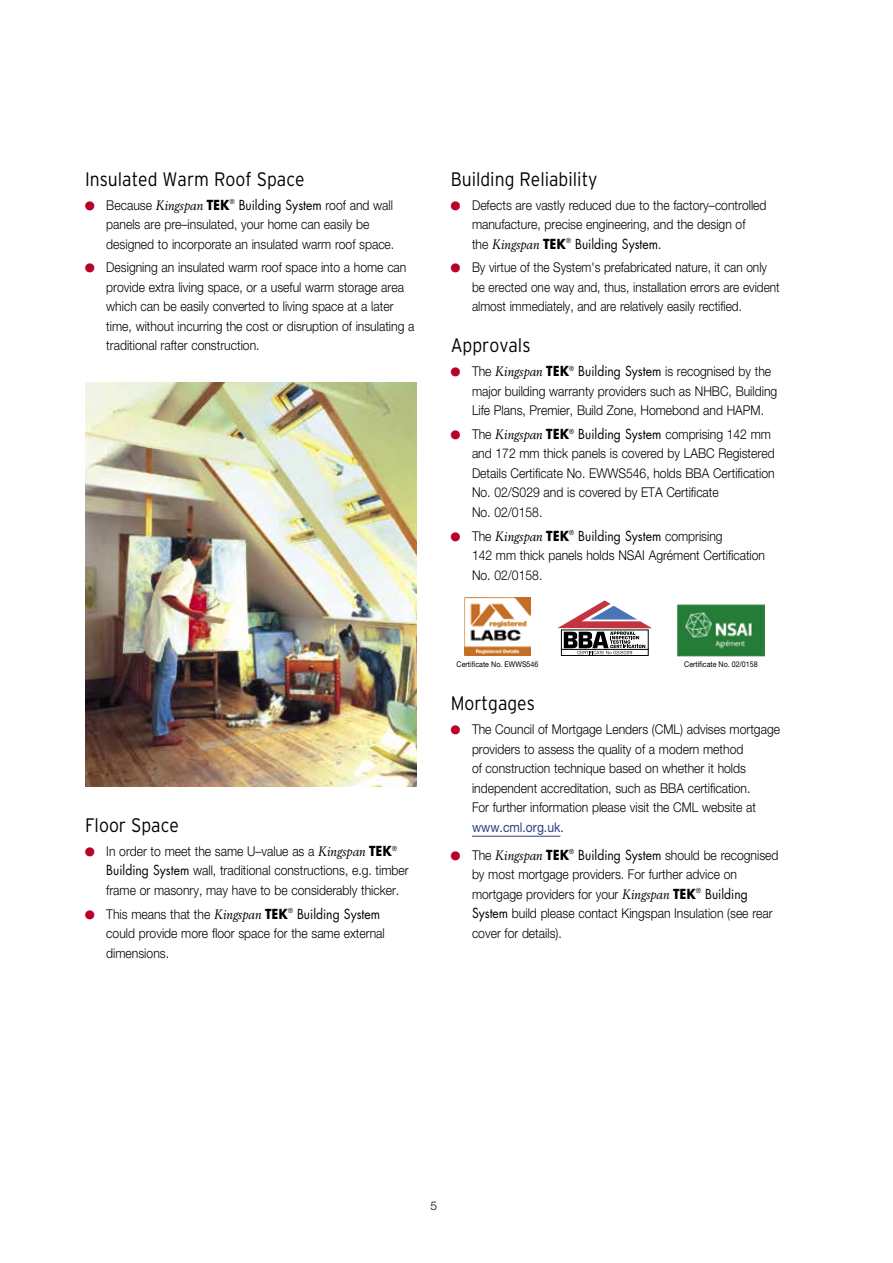
<style>
.page{position:relative;width:893px;height:1263px;background:#fff}
.page>*{position:absolute;margin:0;border:0;box-sizing:border-box;transform-origin:0 0}
.t1{font:300 19.5px "Interstate";color:#000;scale:.9 1}
.t2{font:300 13.5px/19.5px "Helvetica Neue";color:#000;scale:.9 1}
.t3{font:300 13.5px/19.5px "Helvetica Neue";color:#000;scale:.88 1}
.t4{font:13.5px "Futura";color:#000;scale:.9 1}
.t5{font:300 12px "Helvetica Neue";color:#000}
.t6{font:7.8px "Helvetica Neue";color:#000;scale:.9 1}
.s1{color:#b80029}
.s2{font-family:"Berling";font-weight:400;font-style:italic}
.s3{font-family:"Futura";font-weight:700}
.s4{font-family:"Futura";font-weight:400}
.s5{font-family:"Helvetica Neue";font-weight:300}
.s6{font-family:"Berling";font-style:italic}
.s7{font-weight:700}
.s8{font-weight:400;color:#333f7f}
</style>
<div class="page">
<img style="left:85px;top:382px;width:332px;height:404px">
<hr style="left:472px;top:836px;width:88px;height:1px;background:#333f7f">
<svg style="left:558px;top:600px;width:94px;height:56px"></svg>
<img style="left:677px;top:604px;width:88px;height:53px">
<img style="left:464px;top:597px;width:67px;height:59px">
<h1 class="t1" style="left:85px;top:168px;width:245px">Insulated Warm Roof Space</h1>
<p class="t2" style="left:106px;top:195px;width:321px;text-indent:-21px"><span class="s1">●</span> Because <span class="s2">Kingspan</span> <span class="s3">TEK</span><sup>®</sup> <span class="s4">Building System</span> roof and wall panels are pre–insulated, your home can easily be designed to incorporate an insulated warm roof space.</p>
<p class="t2" style="left:106px;top:257px;width:344px;text-indent:-21px"><span class="s1">●</span> Designing an insulated warm roof space into a home can provide extra living space, or a useful warm storage area which can be easily converted to living space at a later time, without incurring the cost or disruption of insulating a traditional rafter construction.</p>
<h1 class="t1" style="left:85px;top:814px;width:106px">Floor Space</h1>
<p class="t2" style="left:106px;top:841px;width:338px;text-indent:-21px"><span class="s1">●</span> In order to meet the same U–value as a <span class="s2">Kingspan</span> <span class="s3">TEK</span><sup>®<br></sup><span class="s4">Building System</span> wall, traditional constructions, e.g. timber frame or masonry, may have to be considerably thicker.</p>
<p class="t2" style="left:106px;top:904px;width:311px;text-indent:-21px"><span class="s1">●</span> This means that the <span class="s2">Kingspan</span> <span class="s3">TEK</span><sup>®</sup> <span class="s4">Building System </span>could provide more floor space for the same external dimensions.</p>
<h1 class="t1" style="left:451px;top:168px;width:165px">Building Reliability</h1>
<p class="t2" style="left:451px;top:195px;width:352px;text-align:center"><span class="s1">●</span> Defects are vastly reduced due to the factory–controlled manufacture, precise engineering, and the design of</p>
<p class="t4" style="left:472px;top:234px;width:212px"><span class="s5">the</span> <span class="s6">Kingspan</span> <span class="s7">TEK</span><sup>®</sup> Building System<span class="s5">.</span></p>
<p class="t3" style="left:472px;top:257px;width:351px;text-indent:-21px"><span class="s1">●</span> By virtue of the System's prefabricated nature, it can only be erected one way and, thus, installation errors are evident almost immediately, and are relatively easily rectified.</p>
<h1 class="t1" style="left:451px;top:335px;width:90px">Approvals</h1>
<p class="t2" style="left:472px;top:361px;width:341px;text-indent:-21px"><span class="s1">●</span> The <span class="s2">Kingspan</span> <span class="s3">TEK</span><sup>®</sup> <span class="s4">Building System</span> is recognised by the major building warranty providers such as NHBC, Building<br>Life Plans, Premier, Build Zone, Homebond and HAPM.</p>
<p class="t2" style="left:472px;top:424px;width:338px;text-indent:-21px"><span class="s1">●</span> The <span class="s2">Kingspan</span> <span class="s3">TEK</span><sup>®</sup> <span class="s4">Building System</span> comprising 142 mm and 172 mm thick panels is covered by LABC Registered Details Certificate No. EWWS546, holds BBA Certification No. 02/S029 and is covered by ETA Certificate<br>No. 02/0158.</p>
<p class="t4" style="left:451px;top:526px;width:304px"><span class="s1">●</span> <span class="s5">The</span> <span class="s6">Kingspan</span> <span class="s7">TEK</span><sup>®</sup> Building System <span class="s5">comprising</span></p>
<p class="t2" style="left:472px;top:545px;width:327px">142 mm thick panels holds NSAI Agrément Certification<br>No. 02/0158.</p>
<p class="t6" style="left:457px;top:660px;width:92px">Certificate No. EWWS546</p>
<p class="t6" style="left:684px;top:660px;width:83px">Certificate No. 02/0158</p>
<h1 class="t1" style="left:451px;top:693px;width:95px">Mortgages</h1>
<p class="t2" style="left:472px;top:719px;width:344px;text-indent:-21px"><span class="s1">●</span> The Council of Mortgage Lenders (CML) advises mortgage providers to assess the quality of a modern method<br>of construction technique based on whether it holds independent accreditation, such as BBA certification.<br>For further information please visit the CML website at <span class="s8">www.cml.org.uk</span>.</p>
<p class="t2" style="left:472px;top:845px;width:342px;text-indent:-21px"><span class="s1">●</span> The <span class="s2">Kingspan</span> <span class="s3">TEK</span><sup>®</sup> <span class="s4">Building System</span> should be recognised by most mortgage providers. For further advice on mortgage providers for your <span class="s2">Kingspan</span> <span class="s3">TEK</span><sup>®</sup> <span class="s4">Building System</span> build please contact Kingspan Insulation (see rear cover for details).</p>
<p class="t5" style="left:430px;top:1198px;width:8px">5</p>
</div>
